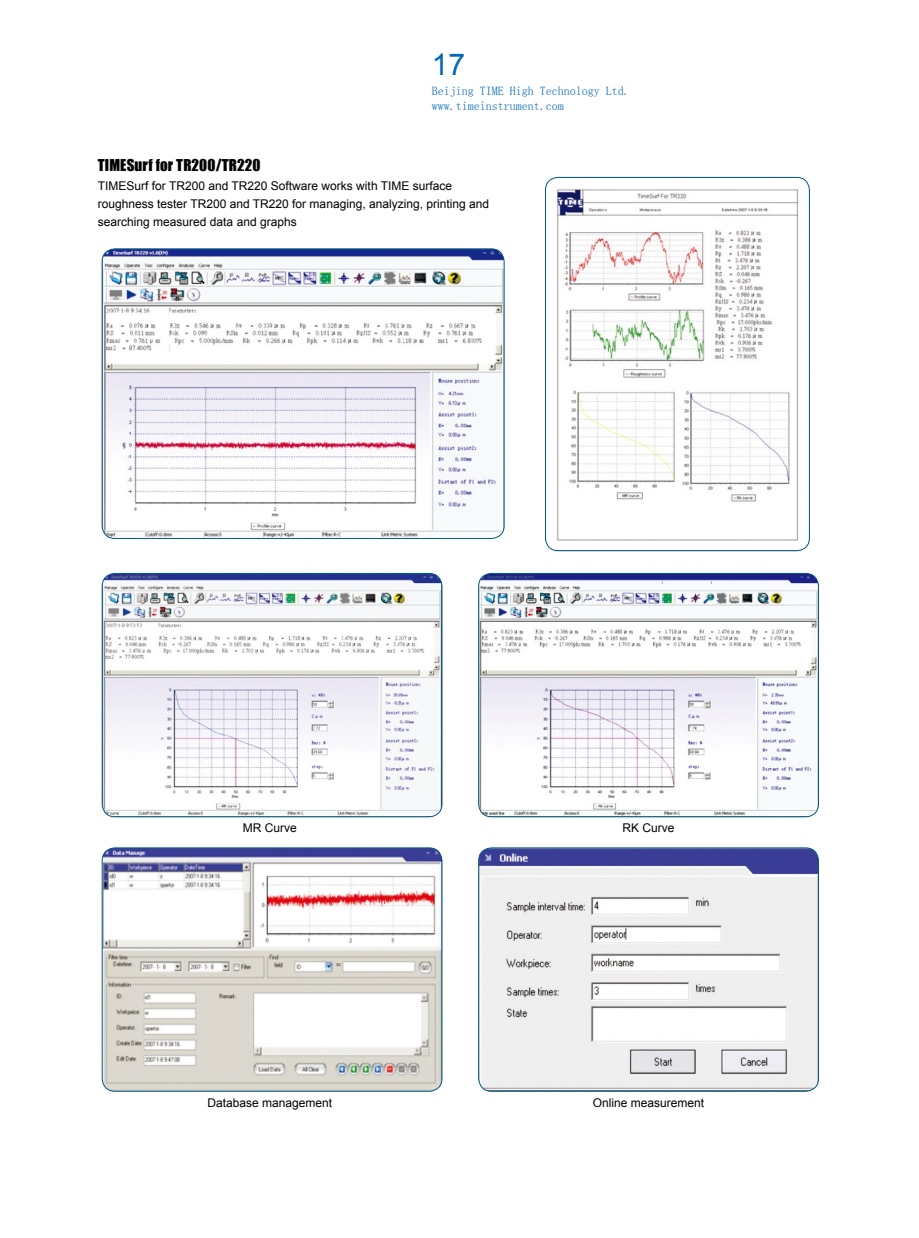
<style>
.page{position:relative;width:919px;height:1238px;background:#fff}
.page>*{position:absolute;margin:0;border:0;box-sizing:border-box;transform-origin:0 0}
.t1{font:30px "Arial";color:#0068b7}
.t2{font:15px "Impact";letter-spacing:.01em;color:#000}
.t3{font:12px/18px "Arial";color:#000}
.t4{font:12px/14.4px "Sim Sun";color:#0068b7}
</style>
<div class="page">
<img style="left:545px;top:177px;width:264px;height:373px">
<div style="left:545px;top:177px;width:264px;height:374px;border:1px solid #005982;border-radius:13px"></div>
<img style="left:102px;top:573px;width:340px;height:243px">
<div style="left:102px;top:573px;width:340px;height:244px;border:1px solid #005982;border-radius:13px"></div>
<img style="left:478px;top:573px;width:340px;height:243px">
<div style="left:478px;top:573px;width:340px;height:244px;border:1px solid #005982;border-radius:13px"></div>
<img style="left:102px;top:848px;width:340px;height:243px">
<div style="left:102px;top:847px;width:340px;height:244px;border:1px solid #005982;border-radius:13px"></div>
<img style="left:478px;top:847px;width:340px;height:244px">
<div style="left:478px;top:847px;width:340px;height:244px;border:1px solid #005982;border-radius:13px"></div>
<img style="left:102px;top:249px;width:402px;height:289px">
<div style="left:102px;top:248px;width:402px;height:290px;border:1px solid #005982;border-radius:13px"></div>
<p class="t2" style="left:98px;top:153px;width:164px">TIMESurf for TR200/TR220</p>
<h1 class="t1" style="left:432px;top:44px;width:35px">17</h1>
<p class="t4" style="left:432px;top:84px;width:199px">Beijing TIME High Technology Ltd. www.timeinstrument.com</p>
<p class="t3" style="left:98px;top:176px;width:393px">TIMESurf for TR200 and TR220 Software works with TIME surface roughness tester TR200 and TR220 for managing, analyzing, printing and searching measured data and graphs</p>
<p class="t3" style="left:243px;top:819px;width:55px">MR Curve</p>
<p class="t3" style="left:622px;top:819px;width:54px">RK Curve</p>
<p class="t3" style="left:207px;top:1093px;width:126px">Database management</p>
<p class="t3" style="left:592px;top:1093px;width:113px">Online measurement</p>
</div>
